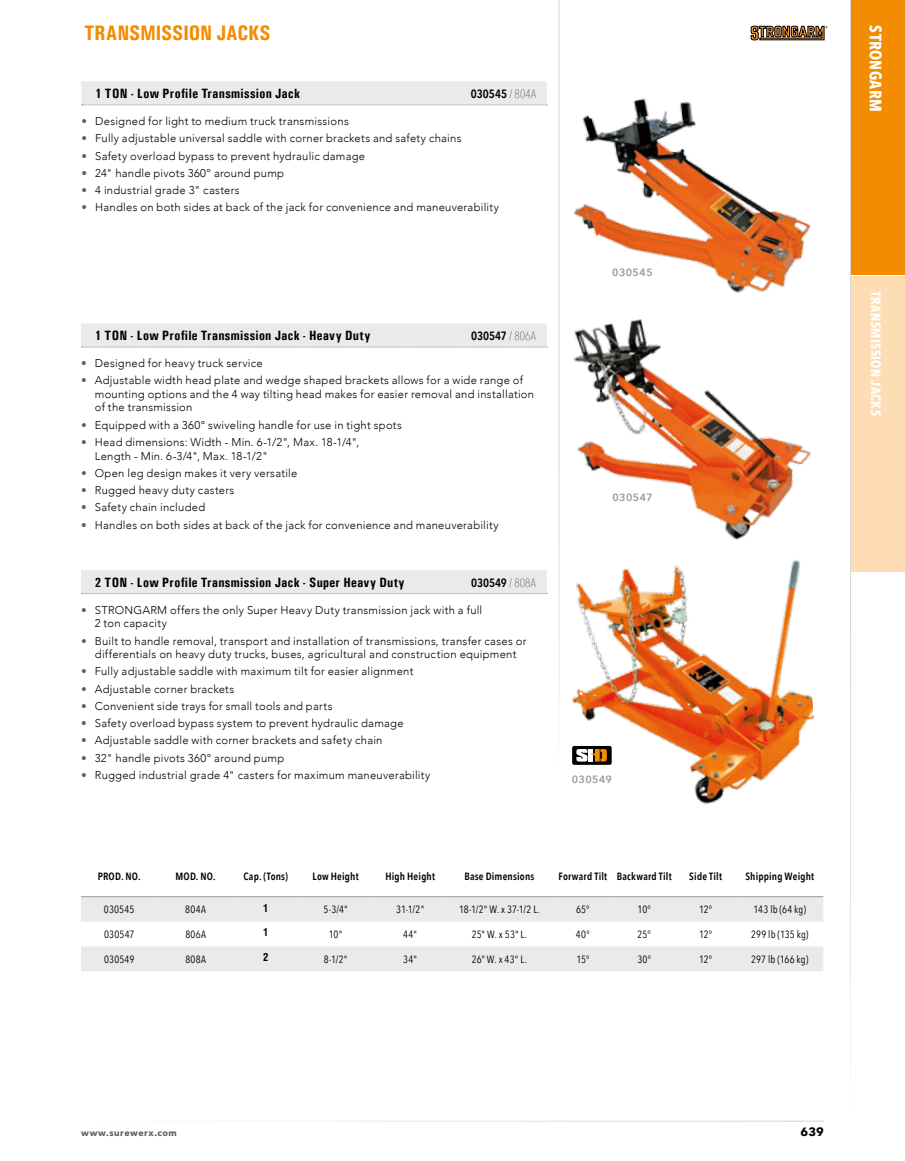
<style>
.page{position:relative;width:905px;height:1161px;background:#fff}
.page>*{position:absolute;margin:0;border:0;box-sizing:border-box;transform-origin:0 0}
.t1{font:700 condensed 21px "Univers";letter-spacing:-.005em;color:#f38c00}
.t2{font:700 16.5px "Avenir Next Condensed";letter-spacing:.02em;color:#fff}
.t3{font:700 condensed 13.5px "Univers";letter-spacing:.025em;color:#000}
.t4{font:700 13.5px "Avenir Next Condensed";letter-spacing:.025em;color:#fff}
.t5{font:600 12px "Avenir Next Condensed";letter-spacing:.005em;color:#000}
.t6{font:700 12px "Avenir Next";color:#000}
.t7{font:300 11.25px/13.5px "Avenir";letter-spacing:.02em;color:#000}
.t8{font:10.5px "Avenir Next Condensed";letter-spacing:.015em;color:#000}
.t9{font:600 10.5px "Avenir Next Condensed";letter-spacing:.02em;color:#000}
.t10{font:600 10.5px "Avenir Next";letter-spacing:.035em;color:#969798}
.t11{font:700 condensed 10.5px "Swiss 721 BT";color:#000}
.t12{font:700 9px "Avenir Next";letter-spacing:.055em;color:#5f6060}
.s1{font-weight:200}
.s2{font-family:"Avenir Next";font-weight:400;color:#5f6060}
</style>
<div class="page">
<svg style="left:750px;top:26px;width:77px;height:14px"></svg>
<div style="left:850px;top:0;width:54px;height:275px;background:#f38c00"></div>
<div style="left:850px;top:276px;width:54px;height:295px;background:#fedcb4"></div>
<img style="left:573px;top:98px;width:238px;height:195px">
<img style="left:558px;top:299px;width:253px;height:261px">
<img style="left:561px;top:545px;width:253px;height:259px">
<div style="left:572px;top:746px;width:39px;height:19px;background:#000;border-radius:2px"></div>
<svg style="left:576px;top:749px;width:31px;height:13px"></svg>
<div style="left:81px;top:81px;width:465px;height:24px;background:#e9eaea"></div>
<svg style="left:82px;top:105px;width:465px;height:1px"></svg>
<div style="left:81px;top:324px;width:465px;height:24px;background:#e9eaea"></div>
<svg style="left:81px;top:347px;width:466px;height:1px"></svg>
<div style="left:81px;top:570px;width:465px;height:24px;background:#e9eaea"></div>
<svg style="left:81px;top:593px;width:466px;height:1px"></svg>
<svg style="left:81px;top:897px;width:742px;height:74px;fill:#e9eaea"></svg>
<hr style="left:81px;top:896px;width:76px;height:1px;background:#969798">
<hr style="left:157px;top:896px;width:77px;height:1px;background:#969798">
<hr style="left:234px;top:896px;width:63px;height:1px;background:#969798">
<hr style="left:297px;top:896px;width:77px;height:1px;background:#969798">
<hr style="left:374px;top:896px;width:72px;height:1px;background:#969798">
<hr style="left:446px;top:896px;width:106px;height:1px;background:#969798">
<hr style="left:552px;top:896px;width:61px;height:1px;background:#969798">
<hr style="left:613px;top:896px;width:62px;height:1px;background:#969798">
<hr style="left:675px;top:896px;width:61px;height:1px;background:#969798">
<hr style="left:736px;top:896px;width:87px;height:1px;background:#969798">
<h1 class="t1" style="left:84px;top:20px;width:188px">TRANSMISSION JACKS</h1>
<p class="t3" style="left:95px;top:85px;width:206px">1 TON - Low Profile Transmission Jack</p>
<p class="t5" style="left:471px;top:83px;width:67px">030545 <span class="s1">/ 804A</span></p>
<p class="t7" style="left:81px;top:114px;width:269px"><span class="s2">•</span> Designed for light to medium truck transmissions</p>
<p class="t7" style="left:81px;top:132px;width:381px"><span class="s2">•</span> Fully adjustable universal saddle with corner brackets and safety chains</p>
<p class="t7" style="left:81px;top:149px;width:285px"><span class="s2">•</span> Safety overload bypass to prevent hydraulic damage</p>
<p class="t7" style="left:81px;top:166px;width:204px"><span class="s2">•</span> 24" handle pivots 360° around pump</p>
<p class="t7" style="left:81px;top:184px;width:160px"><span class="s2">•</span> 4 industrial grade 3" casters</p>
<p class="t7" style="left:81px;top:201px;width:419px"><span class="s2">•</span> Handles on both sides at back of the jack for convenience and maneuverability</p>
<p class="t3" style="left:95px;top:327px;width:277px">1 TON - Low Profile Transmission Jack - Heavy Duty</p>
<p class="t5" style="left:471px;top:326px;width:66px">030547 <span class="s1">/ 806A</span></p>
<p class="t7" style="left:81px;top:357px;width:183px"><span class="s2">•</span> Designed for heavy truck service</p>
<p class="t7" style="left:95px;top:374px;width:441px;text-indent:-14px"><span class="s2">•</span> Adjustable width head plate and wedge shaped brackets allows for a wide range of mounting options and the 4 way tilting head makes for easier removal and installation of the transmission</p>
<p class="t7" style="left:81px;top:418px;width:322px"><span class="s2">•</span> Equipped with a 360° swiveling handle for use in tight spots</p>
<p class="t7" style="left:95px;top:435px;width:266px;text-indent:-14px"><span class="s2">•</span> Head dimensions: Width - Min. 6-1/2", Max. 18-1/4",<br>Length - Min. 6-3/4", Max. 18-1/2"</p>
<p class="t7" style="left:81px;top:466px;width:218px"><span class="s2">•</span> Open leg design makes it very versatile</p>
<p class="t7" style="left:81px;top:483px;width:155px"><span class="s2">•</span> Rugged heavy duty casters</p>
<p class="t7" style="left:81px;top:501px;width:126px"><span class="s2">•</span> Safety chain included</p>
<p class="t7" style="left:81px;top:518px;width:419px"><span class="s2">•</span> Handles on both sides at back of the jack for convenience and maneuverability</p>
<p class="t3" style="left:95px;top:574px;width:311px">2 TON - Low Profile Transmission Jack - Super Heavy Duty</p>
<p class="t5" style="left:471px;top:572px;width:66px">030549 <span class="s1">/ 808A</span></p>
<p class="t7" style="left:95px;top:603px;width:389px;text-indent:-14px"><span class="s2">•</span> STRONGARM offers the only Super Heavy Duty transmission jack with a full<br>2 ton capacity</p>
<p class="t7" style="left:81px;top:634px;width:447px;text-align:center"><span class="s2">•</span> Built to handle removal, transport and installation of transmissions, transfer cases or differentials on heavy duty trucks, buses, agricultural and construction equipment</p>
<p class="t7" style="left:81px;top:665px;width:334px"><span class="s2">•</span> Fully adjustable saddle with maximum tilt for easier alignment</p>
<p class="t7" style="left:81px;top:682px;width:155px"><span class="s2">•</span> Adjustable corner brackets</p>
<p class="t7" style="left:81px;top:699px;width:253px"><span class="s2">•</span> Convenient side trays for small tools and parts</p>
<p class="t7" style="left:81px;top:717px;width:324px"><span class="s2">•</span> Safety overload bypass system to prevent hydraulic damage</p>
<p class="t7" style="left:81px;top:734px;width:303px"><span class="s2">•</span> Adjustable saddle with corner brackets and safety chain</p>
<p class="t7" style="left:81px;top:751px;width:205px"><span class="s2">•</span> 32" handle pivots 360° around pump</p>
<p class="t7" style="left:81px;top:768px;width:351px"><span class="s2">•</span> Rugged industrial grade 4" casters for maximum maneuverability</p>
<p class="t10" style="left:612px;top:263px;width:42px">030545</p>
<p class="t10" style="left:612px;top:488px;width:42px">030547</p>
<p class="t10" style="left:571px;top:770px;width:42px">030549</p>
<p class="t9" style="left:98px;top:867px;width:45px">PROD. NO.</p>
<p class="t9" style="left:175px;top:867px;width:42px">MOD. NO.</p>
<p class="t9" style="left:243px;top:867px;width:46px">Cap. (Tons)</p>
<p class="t9" style="left:312px;top:867px;width:48px">Low Height</p>
<p class="t9" style="left:385px;top:867px;width:51px">High Height</p>
<p class="t9" style="left:464px;top:867px;width:72px">Base Dimensions</p>
<p class="t9" style="left:558px;top:867px;width:115px">Forward Tilt Backward Tilt</p>
<p class="t9" style="left:689px;top:867px;width:34px">Side Tilt</p>
<p class="t9" style="left:745px;top:867px;width:70px">Shipping Weight</p>
<p class="t8" style="left:104px;top:900px;width:32px">030545</p>
<p class="t8" style="left:185px;top:900px;width:22px">804A</p>
<p class="t11" style="left:263px;top:902px;width:7px">1</p>
<p class="t8" style="left:323px;top:900px;width:26px">5-3/4"</p>
<p class="t8" style="left:396px;top:900px;width:30px">31-1/2"</p>
<p class="t8" style="left:459px;top:900px;width:82px">18-1/2" W. x 37-1/2 L.</p>
<p class="t8" style="left:576px;top:900px;width:15px">65°</p>
<p class="t8" style="left:637px;top:900px;width:15px">10°</p>
<p class="t8" style="left:699px;top:900px;width:15px">12°</p>
<p class="t8" style="left:753px;top:900px;width:54px">143 lb (64 kg)</p>
<p class="t8" style="left:104px;top:925px;width:32px">030547</p>
<p class="t8" style="left:185px;top:925px;width:22px">806A</p>
<p class="t11" style="left:263px;top:926px;width:7px">1</p>
<p class="t8" style="left:329px;top:925px;width:15px">10"</p>
<p class="t8" style="left:403px;top:925px;width:15px">44"</p>
<p class="t8" style="left:471px;top:925px;width:57px">25" W. x 53" L.</p>
<p class="t8" style="left:576px;top:925px;width:15px">40°</p>
<p class="t8" style="left:637px;top:925px;width:15px">25°</p>
<p class="t8" style="left:699px;top:925px;width:15px">12°</p>
<p class="t8" style="left:751px;top:925px;width:59px">299 lb (135 kg)</p>
<p class="t8" style="left:104px;top:950px;width:32px">030549</p>
<p class="t8" style="left:185px;top:950px;width:22px">808A</p>
<p class="t11" style="left:263px;top:951px;width:7px">2</p>
<p class="t8" style="left:324px;top:950px;width:25px">8-1/2"</p>
<p class="t8" style="left:403px;top:950px;width:15px">34"</p>
<p class="t8" style="left:472px;top:950px;width:57px">26" W. x 43" L.</p>
<p class="t8" style="left:576px;top:950px;width:15px">15°</p>
<p class="t8" style="left:637px;top:950px;width:15px">30°</p>
<p class="t8" style="left:699px;top:950px;width:15px">12°</p>
<p class="t8" style="left:751px;top:950px;width:59px">297 lb (166 kg)</p>
<h2 class="t2" style="left:885px;top:25px;width:88px;rotate:90deg">STRONGARM</h2>
<p class="t4" style="left:884px;top:291px;width:126px;rotate:90deg">TRANSMISSION JACKS</p>
<p class="t12" style="left:81px;top:1125px;width:97px">www.surewerx.com</p>
<p class="t6" style="left:800px;top:1122px;width:25px">639</p>
</div>
